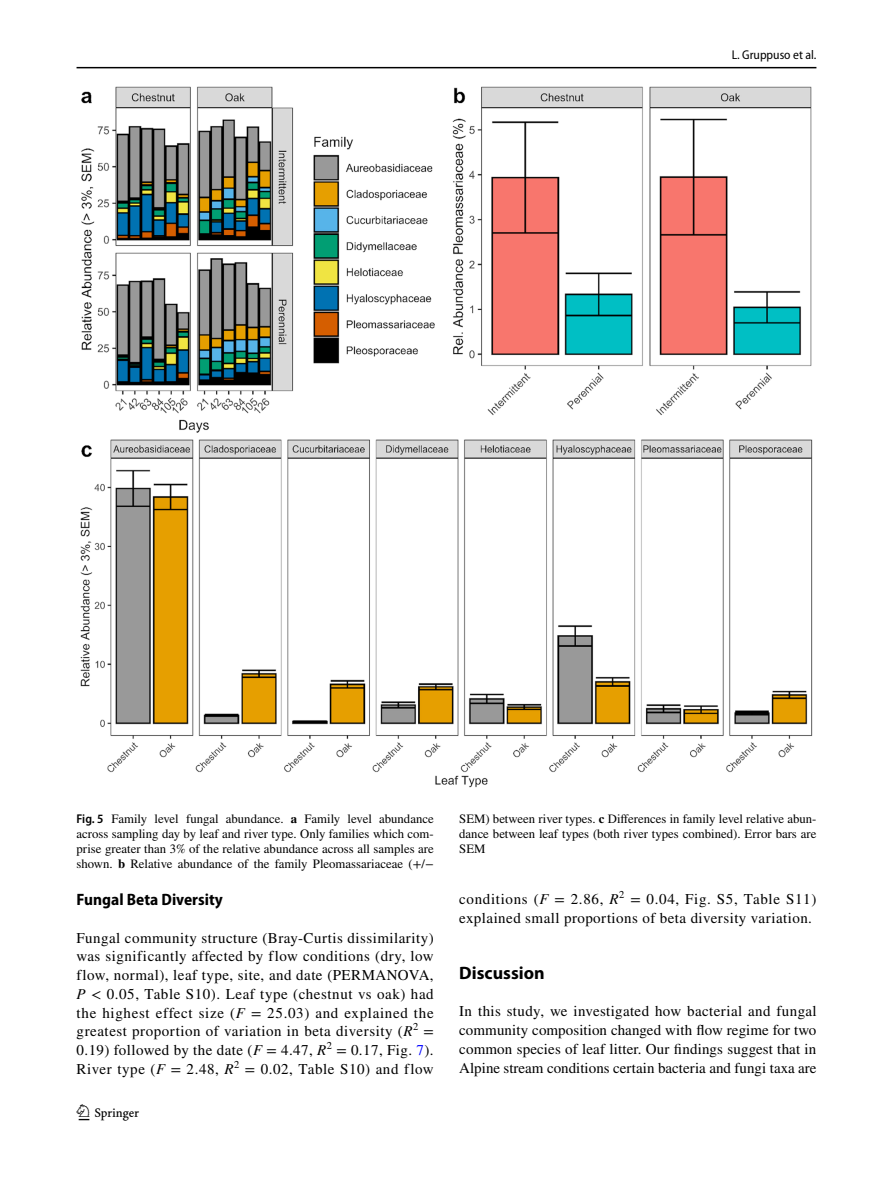
<style>
.page{position:relative;width:893px;height:1187px;background:#fff}
.page>*{position:absolute;margin:0;border:0;box-sizing:border-box;transform-origin:0 0}
.t1{font:22.5px "Springnew Regular 2";color:#000}
.t2{font:700 18px "Myriad Pro";color:#000}
.t3{font:700 semi-condensed 16.5px "Myriad Pro";color:#000}
.t4{font:15px/18.8px "STIX";letter-spacing:.03em;color:#000;text-align:justify}
.t5{font:12.75px/15px "STIX";color:#000;text-align:justify}
.t6{font:semi-condensed 12.75px "Myriad Pro";color:#000}
.s1{font-family:"Myriad Pro";font-weight:600;font-stretch:semi-condensed}
.s2{font-weight:700}
.s3{font-style:italic}
.s4{color:#00f}
</style>
<div class="page">
<hr style="left:77px;top:67px;width:739px;height:1px;background:#000">
<img style="left:81px;top:87px;width:731px;height:700px">
<p class="t6" style="left:732px;top:48px;width:86px">L. Gruppuso et al.</p>
<p class="t5" style="left:77px;top:811px;width:359px"><span class="s1">Fig. 5</span> Family level fungal abundance. <span class="s2">a</span> Family level abundance across sampling day by leaf and river type. Only families which com&shy;prise greater than 3% of the relative abundance across all samples are shown. <span class="s2">b</span> Relative abundance of the family Pleomassariaceae (+/−</p>
<p class="t5" style="left:459px;top:811px;width:359px">SEM) between river types. <span class="s2">c</span> Differences in family level relative abun&shy;dance between leaf types (both river types combined). Error bars are SEM</p>
<p class="t3" style="left:77px;top:890px;width:148px">Fungal Beta Diversity</p>
<p class="t4" style="left:77px;top:929px;width:359px">Fungal community structure (Bray-Curtis dissimilarity) was significantly affected by flow conditions (dry, low flow, normal), leaf type, site, and date (PERMANOVA, <span class="s3">P</span> &lt; 0.05, Table S10). Leaf type (chestnut vs oak) had the highest effect size (<span class="s3">F</span> = 25.03) and explained the greatest proportion of variation in beta diversity (<span class="s3">R</span><sup>2</sup> = 0.19) followed by the date (<span class="s3">F</span> = 4.47, <span class="s3">R</span><sup>2</sup> = 0.17, Fig. <span class="s4">7</span>).<br>River type (<span class="s3">F</span> = 2.48, <span class="s3">R</span><sup>2</sup> = 0.02, Table S10) and flow</p>
<h1 class="t1" style="left:79px;top:1104px;width:62px">1 3</h1>
<p class="t4" style="left:459px;top:890px;width:359px">conditions (<span class="s3">F</span> = 2.86, <span class="s3">R</span><sup>2</sup> = 0.04, Fig. S5, Table S11) explained small proportions of beta diversity variation.</p>
<p class="t2" style="left:459px;top:961px;width:87px">Discussion</p>
<p class="t4" style="left:459px;top:1002px;width:359px">In this study, we investigated how bacterial and fungal community composition changed with flow regime for two common species of leaf litter. Our findings suggest that in Alpine stream conditions certain bacteria and fungi taxa are</p>
</div>
